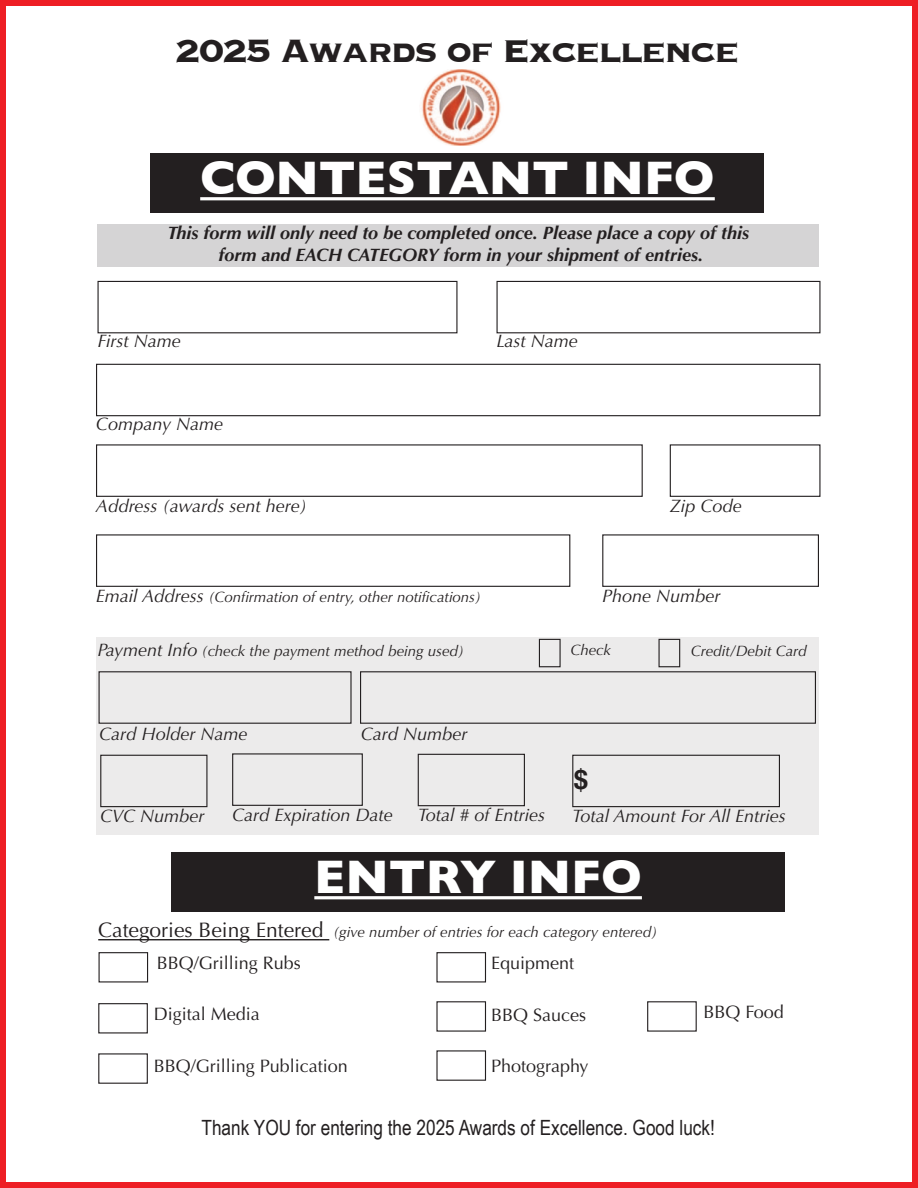
<style>
.page{position:relative;width:918px;height:1188px;background:#fff}
.page>*{position:absolute;margin:0;border:0;box-sizing:border-box;transform-origin:0 0}
.t1{font:700 48px "Gill Sans";color:#fff}
.t2{font:700 42px "Copperplate";letter-spacing:-.05em;color:#231f20}
.t3{font:700 27px "Helvetica";color:#231f20}
.t4{font:21px "Arial Narrow";color:#231f20}
.t5{font:italic 18px "Optima";color:#231f20}
.t6{font:italic 700 18px "Optima";color:#231f20}
.t7{font:18px "Optima";color:#231f20}
.t8{font:italic 15px "Optima";color:#231f20}
.s1{font-size:18px}
.s2{font-style:normal;font-size:21px}
</style>
<div class="page">
<div style="left:0;top:0;width:918px;height:1188px;border:6px solid #ee1e24"></div>
<img style="left:421px;top:69px;width:80px;height:77px">
<div style="left:96px;top:637px;width:723px;height:198px;background:#ecebeb"></div>
<div style="left:151px;top:153px;width:613px;height:60px;background:#231f20"></div>
<hr style="left:200px;top:197px;width:515px;height:3px;background:#fff">
<div style="left:171px;top:852px;width:614px;height:60px;background:#231f20"></div>
<hr style="left:314px;top:896px;width:328px;height:3px;background:#fff">
<div style="left:98px;top:281px;width:359px;height:52px;border:1px solid #231f20"></div>
<div style="left:496px;top:281px;width:324px;height:52px;border:1px solid #231f20"></div>
<div style="left:539px;top:639px;width:22px;height:28px;border:1px solid #231f20"></div>
<div style="left:96px;top:444px;width:547px;height:53px;border:1px solid #231f20"></div>
<div style="left:96px;top:364px;width:724px;height:52px;border:1px solid #231f20"></div>
<div style="left:96px;top:534px;width:474px;height:53px;border:1px solid #231f20"></div>
<div style="left:602px;top:534px;width:217px;height:53px;border:1px solid #231f20"></div>
<div style="left:360px;top:671px;width:456px;height:53px;border:1px solid #231f20"></div>
<div style="left:100px;top:755px;width:107px;height:52px;border:1px solid #231f20"></div>
<div style="left:418px;top:754px;width:107px;height:52px;border:1px solid #231f20"></div>
<div style="left:572px;top:755px;width:208px;height:52px;border:1px solid #231f20"></div>
<div style="left:670px;top:444px;width:150px;height:53px;border:1px solid #231f20"></div>
<div style="left:658px;top:639px;width:22px;height:28px;border:1px solid #231f20"></div>
<hr style="left:98px;top:939px;width:231px;height:1px;background:#231f20">
<div style="left:98px;top:225px;width:721px;height:42px;background:#d5d4d5"></div>
<div style="left:99px;top:952px;width:49px;height:30px;border:1px solid #231f20"></div>
<div style="left:98px;top:1003px;width:50px;height:30px;border:1px solid #231f20"></div>
<div style="left:98px;top:1053px;width:50px;height:31px;border:1px solid #231f20"></div>
<div style="left:436px;top:952px;width:50px;height:30px;border:1px solid #231f20"></div>
<div style="left:436px;top:1001px;width:50px;height:31px;border:1px solid #231f20"></div>
<div style="left:436px;top:1050px;width:50px;height:31px;border:1px solid #231f20"></div>
<div style="left:647px;top:1001px;width:50px;height:31px;border:1px solid #231f20"></div>
<div style="left:232px;top:753px;width:131px;height:53px;border:1px solid #231f20"></div>
<div style="left:99px;top:671px;width:253px;height:53px;border:1px solid #231f20"></div>
<p class="t2" style="left:175px;top:29px;width:566px">2025 Awards of Excellence</p>
<p class="t1" style="left:200px;top:150px;width:516px">CONTESTANT INFO</p>
<p class="t6" style="left:167px;top:223px;width:583px">This form will only need to be completed once. Please place a copy of this</p>
<p class="t6" style="left:218px;top:245px;width:486px">form and EACH CATEGORY form in your shipment of entries.</p>
<p class="t5" style="left:97px;top:330px;width:85px">First Name</p>
<p class="t5" style="left:96px;top:413px;width:129px">Company Name</p>
<p class="t5" style="left:96px;top:495px;width:212px">Address (awards sent here)</p>
<p class="t5" style="left:496px;top:330px;width:83px">Last Name</p>
<p class="t5" style="left:670px;top:495px;width:74px">Zip Code</p>
<p class="t8" style="left:96px;top:588px;width:387px"><span class="s1">Email Address</span> (Confirmation of entry, other notifications)</p>
<p class="t8" style="left:97px;top:642px;width:368px"><span class="s1">Payment Info</span> (check the payment method being used)</p>
<p class="t5" style="left:99px;top:724px;width:150px">Card Holder Name</p>
<p class="t5" style="left:361px;top:724px;width:108px">Card Number</p>
<p class="t5" style="left:602px;top:585px;width:120px">Phone Number</p>
<p class="t8" style="left:570px;top:641px;width:42px">Check</p>
<p class="t8" style="left:691px;top:642px;width:118px">Credit/Debit Card</p>
<p class="t5" style="left:100px;top:806px;width:106px">CVC Number</p>
<p class="t5" style="left:418px;top:804px;width:129px">Total # of Entries</p>
<p class="t5" style="left:232px;top:804px;width:162px">Card Expiration Date</p>
<p class="t3" style="left:573px;top:768px;width:17px">$</p>
<p class="t5" style="left:572px;top:806px;width:215px">Total Amount For All Entries</p>
<p class="t1" style="left:314px;top:849px;width:329px">ENTRY INFO</p>
<p class="t8" style="left:98px;top:924px;width:561px"><span class="s2">Categories Being Entered</span> (give number of entries for each category entered)</p>
<p class="t7" style="left:157px;top:953px;width:146px">BBQ/Grilling Rubs</p>
<p class="t7" style="left:154px;top:1003px;width:108px">Digital Media</p>
<p class="t7" style="left:154px;top:1056px;width:196px">BBQ/Grilling Publication</p>
<p class="t7" style="left:491px;top:953px;width:85px">Equipment</p>
<p class="t7" style="left:491px;top:1004px;width:97px">BBQ Sauces</p>
<p class="t7" style="left:491px;top:1056px;width:99px">Photography</p>
<p class="t7" style="left:703px;top:1001px;width:82px">BBQ Food</p>
<p class="t4" style="left:202px;top:1116px;width:515px">Thank YOU for entering the 2025 Awards of Excellence. Good luck!</p>
</div>
